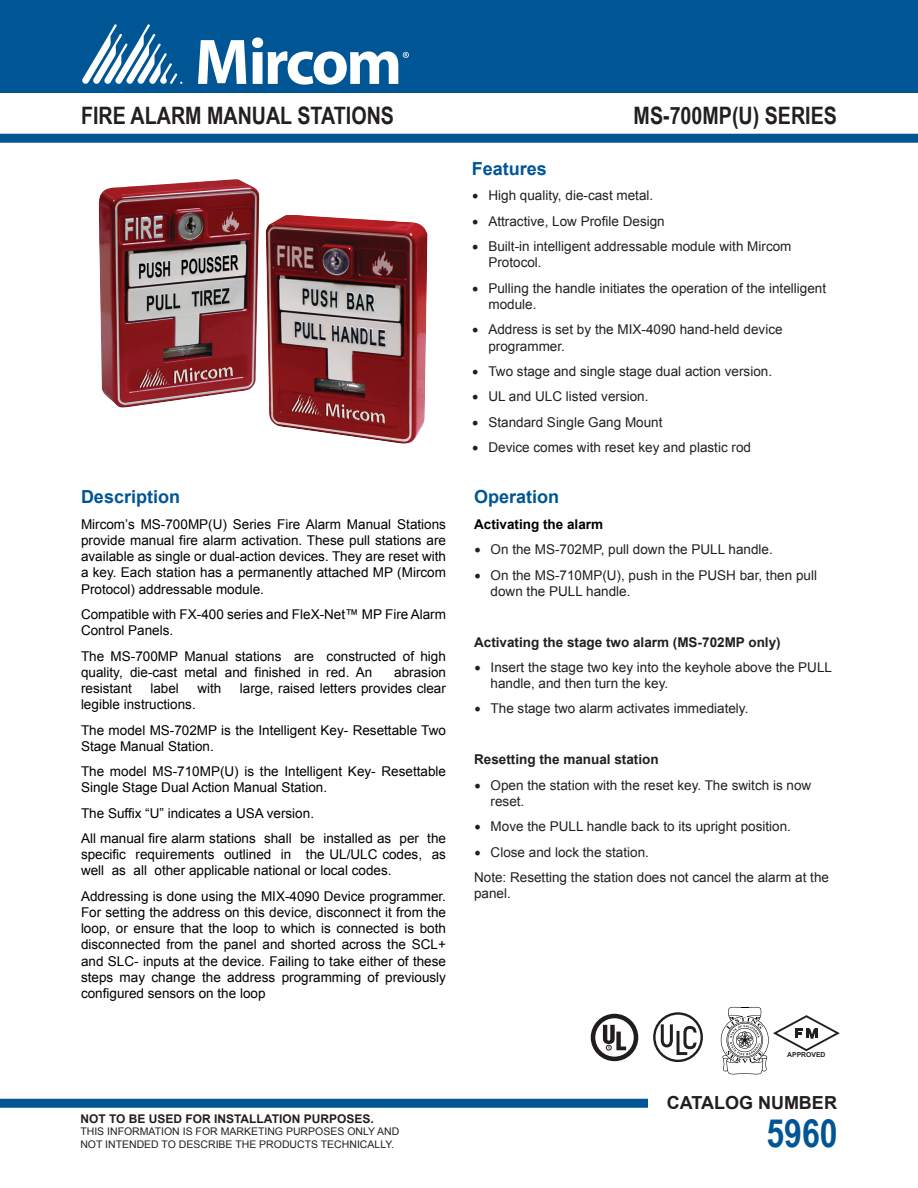
<style>
.page{position:relative;width:918px;height:1188px;background:#fff}
.page>*{position:absolute;margin:0;border:0;box-sizing:border-box;transform-origin:0 0}
.ParaStyle01-Leading_Auto__Align_Left{font:700 39px "Arial Narrow";color:#005595}
.ParaStyle02-Leading_Auto__Align_Justifie{font:700 24px "Arial Narrow";color:#231f20}
.ParaStyle01-Leading_Auto__Align_Left-2{font:700 18px "Arial";color:#005595}
.ParaStyle01-Leading_Auto__Align_Left-3{font:700 18px "Arial";color:#231f20}
.ParaStyle01-Leading_Auto__Align_Left-4{font:13.5px/16.2px "Arial";color:#000}
.ParaStyle01-Leading_Auto__Align_Left-5{font:13.5px/16.2px "Arial";color:#231f20}
.ParaStyle01-Leading_Auto__Align_Left-6{font:700 13.5px "Arial";color:#231f20}
.ParaStyle01-Leading_Auto__Align_Left-7{font:700 13.5px "Arial";color:#000}
.ParaStyle01-Leading_Auto__Align_Left-8{font:700 12px "Arial";color:#231f20}
.ParaStyle01-Leading_Auto__Align_Left-9{font:10.5px/12.6px "Arial";color:#231f20}
.t1{font:700 6.9px "Arial";color:#231f20}
.s1{font-family:"Minion Pro";font-size:18px}
</style>
<div class="page">
<div style="left:0;top:0;width:918px;height:93px;background:#005595"></div>
<svg style="left:198px;top:40px;width:48px;height:44px"></svg>
<svg style="left:82px;top:24px;width:100px;height:60px"></svg>
<svg style="left:252px;top:37px;width:157px;height:48px"></svg>
<div style="left:0;top:134px;width:918px;height:9px;background:#005595"></div>
<div style="left:0;top:1099px;width:648px;height:9px;background:#005595"></div>
<div style="left:591px;top:1014px;width:47px;height:47px;border:5px solid #211d1e;border-radius:50%"></div>
<svg style="left:603px;top:1025px;width:23px;height:25px"></svg>
<div style="left:653px;top:1012px;width:50px;height:50px;border:2px solid #231f20;border-radius:50%"></div>
<svg style="left:659px;top:1021px;width:40px;height:36px"></svg>
<svg style="left:721px;top:1007px;width:119px;height:67px"></svg>
<img style="left:99px;top:179px;width:329px;height:265px">
<p class="ParaStyle02-Leading_Auto__Align_Justifie" style="left:81px;top:97px;width:315px">FIRE ALARM MANUAL STATIONS</p>
<p class="ParaStyle02-Leading_Auto__Align_Justifie" style="left:634px;top:97px;width:205px">MS-700MP(U) SERIES</p>
<p class="ParaStyle01-Leading_Auto__Align_Left-2" style="left:81px;top:485px;width:101px">Description</p>
<p class="ParaStyle01-Leading_Auto__Align_Left-4" style="left:81px;top:516px;width:367px;text-align:justify">Mircom’s MS-700MP(U) Series Fire Alarm Manual Stations provide manual fire alarm activation. These pull stations are available as single or dual-action devices. They are reset with a key. Each station has a permanently attached MP (Mircom Protocol) addressable module.</p>
<p class="ParaStyle01-Leading_Auto__Align_Left-4" style="left:81px;top:606px;width:367px">Compatible with FX-400 series and FleX-Net™ MP Fire Alarm<br>Control Panels.</p>
<p class="ParaStyle01-Leading_Auto__Align_Left-4" style="left:81px;top:648px;width:367px">The MS-700MP Manual stations are constructed of high quality, die-cast metal and finished in red. An</p>
<p class="ParaStyle01-Leading_Auto__Align_Left-4" style="left:394px;top:664px;width:53px">abrasion</p>
<p class="ParaStyle01-Leading_Auto__Align_Left-4" style="left:81px;top:680px;width:53px">resistant</p>
<p class="ParaStyle01-Leading_Auto__Align_Left-4" style="left:150px;top:680px;width:30px">label</p>
<p class="ParaStyle01-Leading_Auto__Align_Left-4" style="left:197px;top:680px;width:26px">with</p>
<p class="ParaStyle01-Leading_Auto__Align_Left-4" style="left:240px;top:680px;width:208px">large, raised letters provides clear</p>
<p class="ParaStyle01-Leading_Auto__Align_Left-4" style="left:81px;top:696px;width:116px">legible instructions.</p>
<p class="ParaStyle01-Leading_Auto__Align_Left-4" style="left:81px;top:722px;width:367px">The model MS-702MP is the Intelligent Key- Resettable Two<br>Stage Manual Station.</p>
<p class="ParaStyle01-Leading_Auto__Align_Left-4" style="left:81px;top:763px;width:367px">The model MS-710MP(U) is the Intelligent Key- Resettable<br>Single Stage Dual Action Manual Station.</p>
<p class="ParaStyle01-Leading_Auto__Align_Left-4" style="left:81px;top:805px;width:235px">The Suffix “U” indicates a USA version.</p>
<p class="ParaStyle01-Leading_Auto__Align_Left-4" style="left:81px;top:830px;width:367px;text-align:justify">All manual fire alarm stations shall be installed as per the specific requirements outlined in the UL/ULC codes, as well as all other applicable national or local codes.</p>
<p class="ParaStyle01-Leading_Auto__Align_Left-4" style="left:81px;top:888px;width:367px;text-align:justify">Addressing is done using the MIX-4090 Device programmer.<br>For setting the address on this device, disconnect it from the loop, or ensure that the loop to which is connected is both disconnected from the panel and shorted across the SCL+ and SLC- inputs at the device. Failing to take either of these steps may change the address programming of previously configured sensors on the loop</p>
<p class="ParaStyle01-Leading_Auto__Align_Left-2" style="left:472px;top:157px;width:77px">Features</p>
<p class="ParaStyle01-Leading_Auto__Align_Left-5" style="left:472px;top:188px;width:183px"><span class="s1">•</span> High quality, die-cast metal.</p>
<p class="ParaStyle01-Leading_Auto__Align_Left-5" style="left:472px;top:213px;width:194px"><span class="s1">•</span> Attractive, Low Profile Design</p>
<p class="ParaStyle01-Leading_Auto__Align_Left-5" style="left:488px;top:239px;width:305px;text-indent:-16px"><span class="s1">•</span> Built-in intelligent addressable module with Mircom<br>Protocol.</p>
<p class="ParaStyle01-Leading_Auto__Align_Left-5" style="left:488px;top:280px;width:339px;text-indent:-16px"><span class="s1">•</span> Pulling the handle initiates the operation of the intelligent module.</p>
<p class="ParaStyle01-Leading_Auto__Align_Left-5" style="left:488px;top:322px;width:296px;text-indent:-16px"><span class="s1">•</span> Address is set by the MIX-4090 hand-held device programmer.</p>
<p class="ParaStyle01-Leading_Auto__Align_Left-5" style="left:472px;top:363px;width:302px"><span class="s1">•</span> Two stage and single stage dual action version.</p>
<p class="ParaStyle01-Leading_Auto__Align_Left-5" style="left:472px;top:389px;width:178px"><span class="s1">•</span> UL and ULC listed version.</p>
<p class="ParaStyle01-Leading_Auto__Align_Left-5" style="left:472px;top:414px;width:192px"><span class="s1">•</span> Standard Single Gang Mount</p>
<p class="ParaStyle01-Leading_Auto__Align_Left-5" style="left:472px;top:439px;width:281px"><span class="s1">•</span> Device comes with reset key and plastic rod</p>
<p class="ParaStyle01-Leading_Auto__Align_Left-2" style="left:474px;top:485px;width:87px">Operation</p>
<p class="ParaStyle01-Leading_Auto__Align_Left-7" style="left:474px;top:515px;width:131px">Activating the alarm</p>
<p class="ParaStyle01-Leading_Auto__Align_Left-5" style="left:474px;top:541px;width:300px"><span class="s1">•</span> On the MS-702MP, pull down the PULL handle.</p>
<p class="ParaStyle01-Leading_Auto__Align_Left-5" style="left:491px;top:567px;width:328px;text-indent:-16px"><span class="s1">•</span> On the MS-710MP(U), push in the PUSH bar, then pull down the PULL handle.</p>
<p class="ParaStyle01-Leading_Auto__Align_Left-6" style="left:474px;top:633px;width:308px">Activating the stage two alarm (MS-702MP only)</p>
<p class="ParaStyle01-Leading_Auto__Align_Left-5" style="left:491px;top:659px;width:343px;text-indent:-16px"><span class="s1">•</span> Insert the stage two key into the keyhole above the PULL handle, and then turn the key.</p>
<p class="ParaStyle01-Leading_Auto__Align_Left-5" style="left:474px;top:701px;width:276px"><span class="s1">•</span> The stage two alarm activates immediately.</p>
<p class="ParaStyle01-Leading_Auto__Align_Left-6" style="left:474px;top:751px;width:186px">Resetting the manual station</p>
<p class="ParaStyle01-Leading_Auto__Align_Left-5" style="left:491px;top:777px;width:322px;text-indent:-16px"><span class="s1">•</span> Open the station with the reset key. The switch is now reset.</p>
<p class="ParaStyle01-Leading_Auto__Align_Left-5" style="left:474px;top:819px;width:318px"><span class="s1">•</span> Move the PULL handle back to its upright position.</p>
<p class="ParaStyle01-Leading_Auto__Align_Left-5" style="left:474px;top:844px;width:176px"><span class="s1">•</span> Close and lock the station.</p>
<p class="ParaStyle01-Leading_Auto__Align_Left-5" style="left:474px;top:869px;width:356px">Note: Resetting the station does not cancel the alarm at the panel.</p>
<p class="t1" style="left:787px;top:1050px;width:40px">APPROVED</p>
<p class="ParaStyle01-Leading_Auto__Align_Left-3" style="left:667px;top:1091px;width:172px">CATALOG NUMBER</p>
<p class="ParaStyle01-Leading_Auto__Align_Left-8" style="left:80px;top:1110px;width:295px">NOT TO BE USED FOR INSTALLATION PURPOSES.</p>
<p class="ParaStyle01-Leading_Auto__Align_Left-9" style="left:80px;top:1125px;width:321px">THIS INFORMATION IS FOR MARKETING PURPOSES ONLY AND<br>NOT INTENDED TO DESCRIBE THE PRODUCTS TECHNICALLY.</p>
<p class="ParaStyle01-Leading_Auto__Align_Left" style="left:767px;top:1104px;width:73px">5960</p>
</div>
